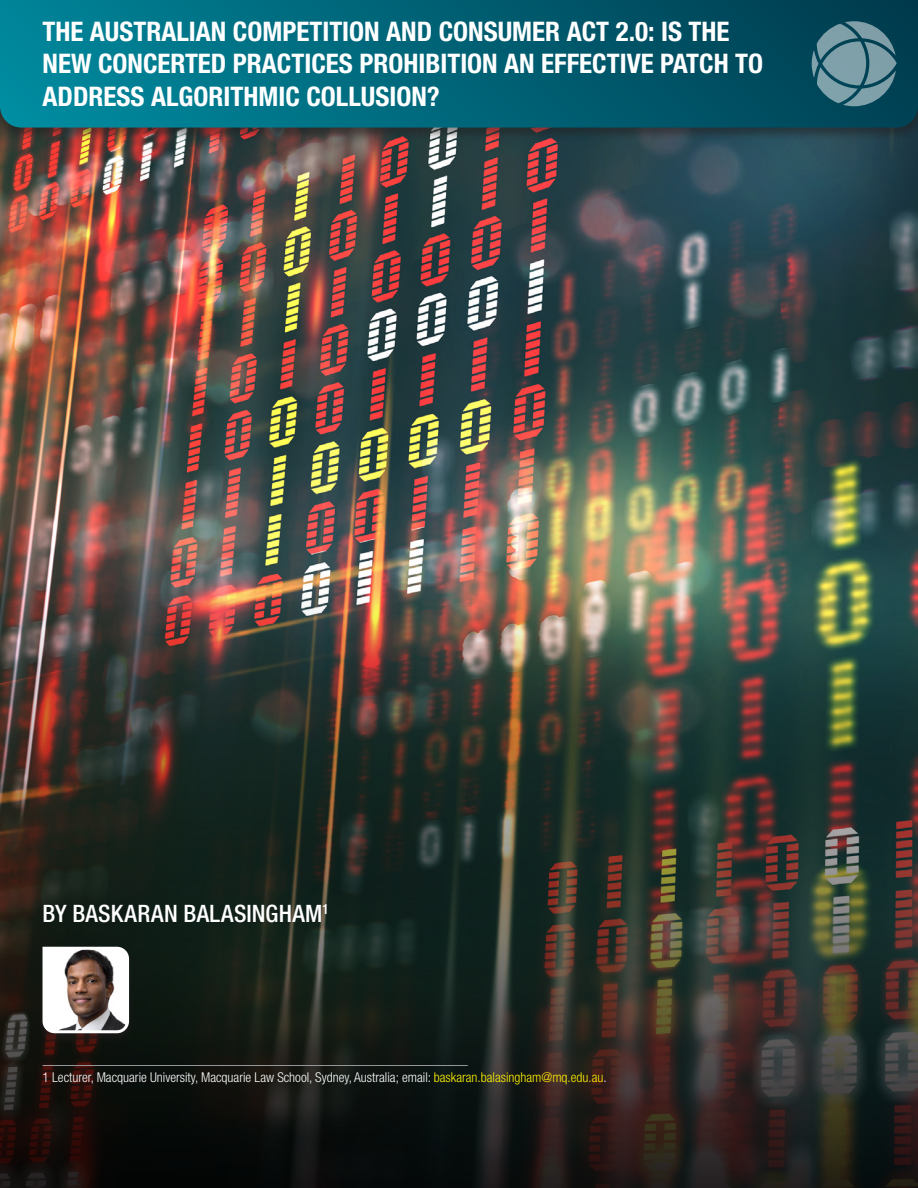
<style>
.page{position:relative;width:918px;height:1188px;background:#fff}
.page>*{position:absolute;margin:0;border:0;box-sizing:border-box;transform-origin:0 0}
.Sin_espaciado{font:700 condensed 27px/32.4px "Helvetica Neue LT Std";color:#fff}
.Sin_espaciado-2{font:500 condensed 24px "Helvetica Neue LT Std";letter-spacing:.01em;color:#fff}
.Note{font:300 condensed 13.5px "Helvetica Neue LT Std";color:#fff}
.s1{color:#fff101}
</style>
<div class="page">
<img style="left:0;top:141px;width:918px;height:453px">
<div style="left:0;top:0;width:918px;height:141px;background:#231f20;opacity:.5"></div>
<svg style="left:0;top:0;width:918px;height:128px;background:#006478"></svg>
<img style="left:0;top:594px;width:918px;height:594px">
<svg style="left:812px;top:21px;width:85px;height:85px;background:#517e8a"></svg>
<div style="left:36px;top:946px;width:100px;height:101px;background:#231f20;opacity:.5"></div>
<svg style="left:41px;top:945px;width:90px;height:90px"></svg>
<hr style="left:43px;top:1065px;width:425px;height:1px;background:#939598">
<p class="Sin_espaciado" style="left:43px;top:15px;width:722px">THE AUSTRALIAN COMPETITION AND CONSUMER ACT 2.0: IS THE<br>NEW CONCERTED PRACTICES PROHIBITION AN EFFECTIVE PATCH TO<br>ADDRESS ALGORITHMIC COLLUSION?</p>
<p class="Sin_espaciado-2" style="left:43px;top:899px;width:288px">BY BASKARAN BALASINGHAM<sup>1</sup></p>
<p class="Note" style="left:43px;top:1069px;width:566px">1 Lecturer, Macquarie University, Macquarie Law School, Sydney, Australia; email: <span class="s1">baskaran.balasingham@mq.edu.au</span>.</p>
</div>
